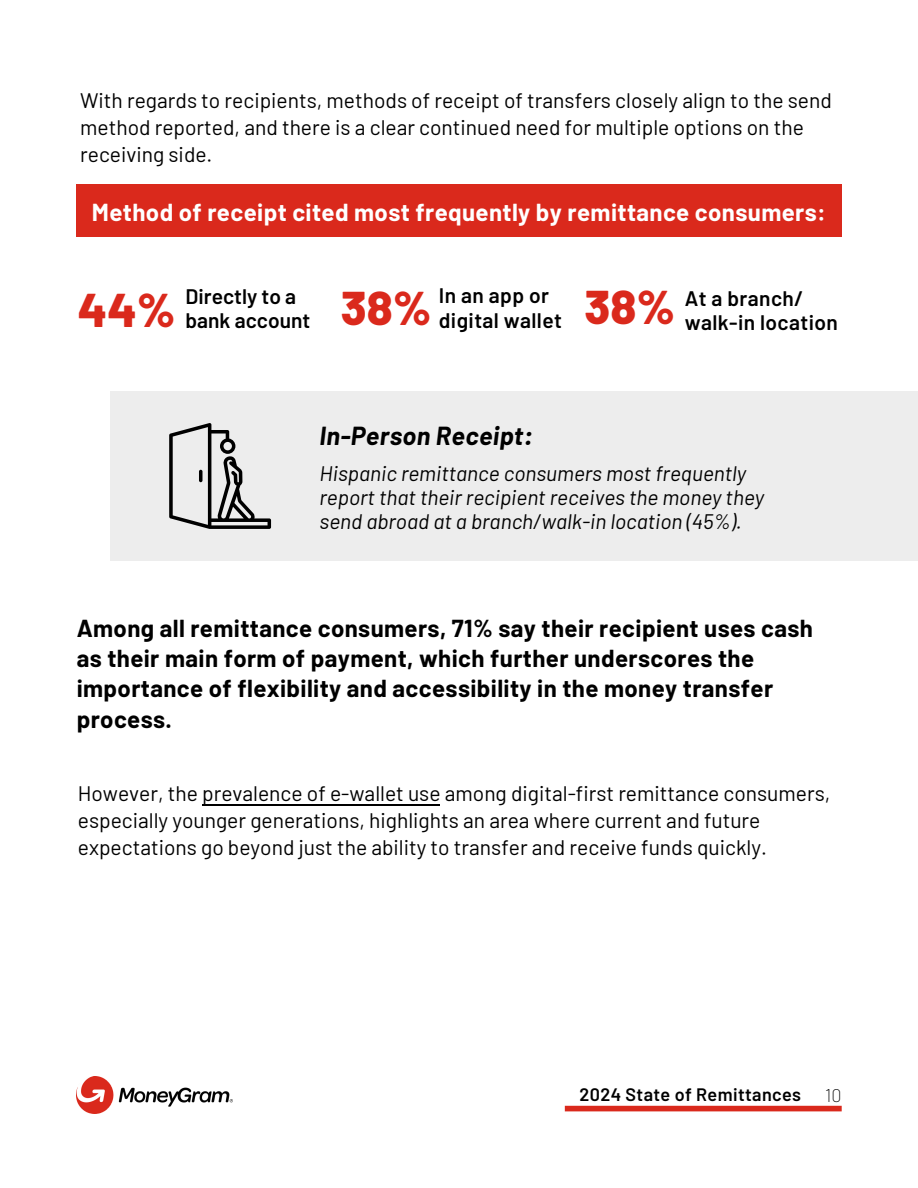
<style>
.page{position:relative;width:918px;height:1188px;background:#fff}
.page>*{position:absolute;margin:0;border:0;box-sizing:border-box;transform-origin:0 0}
.t1{font:800 47.25px "Barlow";color:#da291c}
.t2{font:italic 700 25.5px "Barlow";letter-spacing:.015em;color:#000}
.t3{font:700 24px/30.3px "Barlow";letter-spacing:.015em;color:#000}
.t4{font:700 24px "Barlow";letter-spacing:.015em;color:#fff}
.t5{font:21px/27px "Barlow";color:#000}
.t6{font:italic 21px/23.7px "Barlow";color:#000}
.t7{font:600 21px/24.8px "Barlow";letter-spacing:.02em;color:#000}
.t8{font:600 21px/23.5px "Barlow";color:#000}
.t9{font:600 18px "Barlow";letter-spacing:.02em;color:#000}
.t10{font:200 18px "Barlow";color:#000}
.s1{font-style:inherit}
</style>
<div class="page">
<div style="left:110px;top:392px;width:808px;height:169px;background:#ededed"></div>
<svg style="left:169px;top:423px;width:102px;height:106px"></svg>
<div style="left:76px;top:185px;width:766px;height:52px;background:#da291c"></div>
<img style="left:76px;top:1076px;width:157px;height:38px">
<div style="left:565px;top:1106px;width:277px;height:5px;background:#da291c"></div>
<hr style="left:202px;top:805px;width:238px;height:1px;background:#000">
<h4 class="t5" style="left:80px;top:85px;width:753px">With regards to recipients, methods of receipt of transfers closely align to the send method <span class="s1">reported</span>, and there is a clear continued need for multiple options on the receiv<span class="s1">ing</span> side.</h4>
<h2 class="t4" style="left:92px;top:195px;width:735px">Method of receipt cited most frequently by remittance consumers:</h2>
<h1 class="t8" style="left:185px;top:283px;width:126px">Directly to a bank account</h1>
<h1 class="t1" style="left:341px;top:278px;width:92px">38%</h1>
<h3 class="t7" style="left:439px;top:281px;width:125px">In an app or digital wallet</h3>
<h3 class="t7" style="left:685px;top:284px;width:155px">At a branch/ walk-in location</h3>
<h1 class="t1" style="left:78px;top:279px;width:99px">44%</h1>
<h1 class="t1" style="left:585px;top:277px;width:92px">38%</h1>
<h2 class="t2" style="left:320px;top:420px;width:215px">In-Person Receipt:</h2>
<h2 class="t6" style="left:320px;top:461px;width:446px">Hispanic remittance consumers most frequently report that their recipient receives the money they send abroad at a branch/walk-in location (45%).</h2>
<h4 class="t3" style="left:77px;top:611px;width:738px">Among all remittance consumers, 71% say their recipient uses cash as their main form of payment, which further underscores the importance of flexibility and accessibility in the money transfer process.</h4>
<h4 class="t5" style="left:78px;top:779px;width:754px">However, the prevalence of e-wallet use among digital-first remittance consumers, especially younger generations, highlights an area where current and future expectations go beyond just the ability to transfer and receive funds quickly.</h4>
<p class="t9" style="left:580px;top:1081px;width:223px">2024 State of Remittances</p>
<p class="t10" style="left:825px;top:1084px;width:18px">10</p>
</div>
